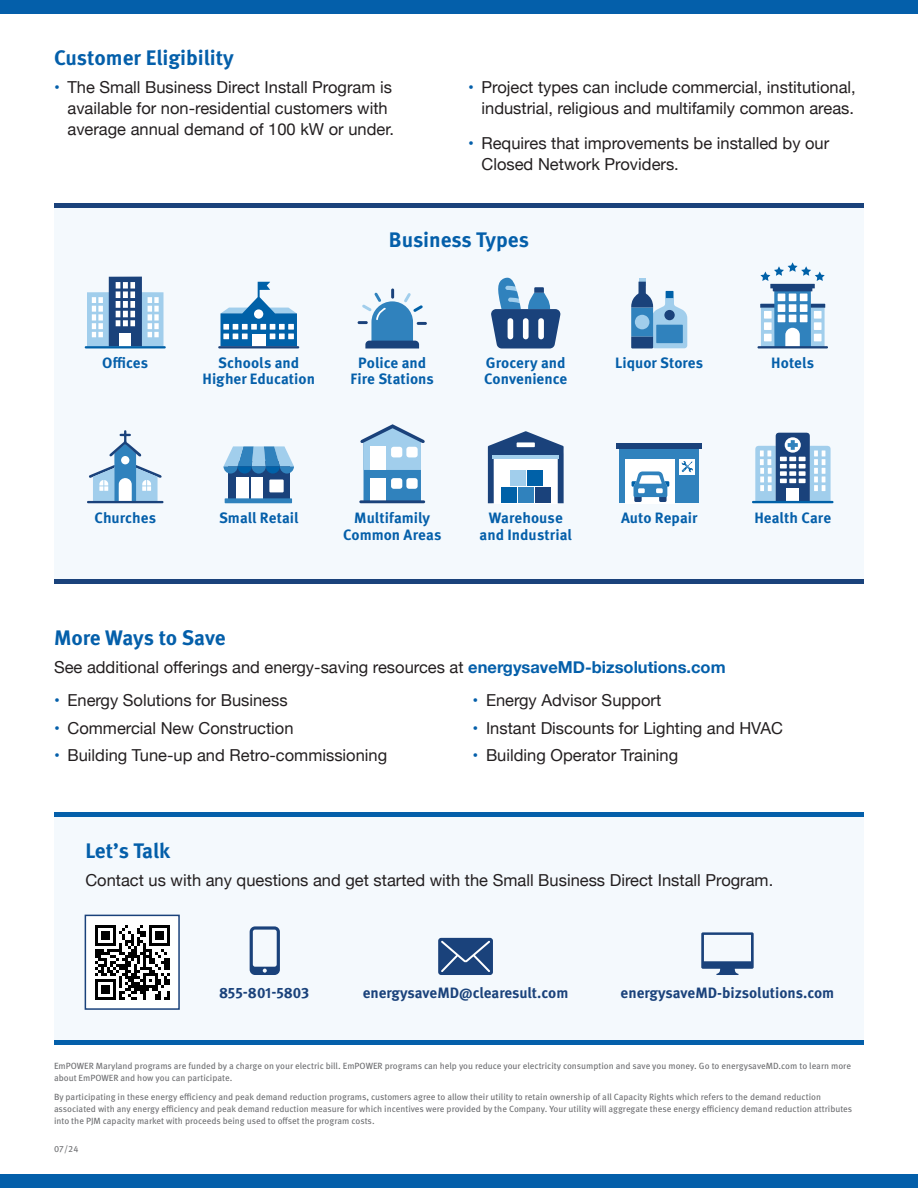
<style>
.page{position:relative;width:918px;height:1188px;background:#fff}
.page>*{position:absolute;margin:0;border:0;box-sizing:border-box;transform-origin:0 0}
.Subheads{font:700 21px "Meta Pro";letter-spacing:-.005em;color:#045faa}
.Body_Copy{font:16.5px/21px "Helvetica Neue";color:#231f20}
.t1{font:700 15px/16.5px "Meta Pro";color:#045faa;text-align:center}
.Body_Copy-2{font:700 15px "Meta Pro";color:#1a427b}
.t2{font:9px/12px "Meta Pro";color:#6c6d70}
.s1{color:#045faa}
.s2{font-weight:700;color:#045faa}
</style>
<div class="page">
<div style="left:0;top:1174px;width:918px;height:14px;background:#045faa"></div>
<div style="left:0;top:0;width:918px;height:14px;background:#045faa"></div>
<div style="left:54px;top:815px;width:810px;height:228px;background:#f4f9fd"></div>
<svg style="left:438px;top:938px;width:55px;height:37px;background:#335689"></svg>
<svg style="left:701px;top:932px;width:53px;height:43px"></svg>
<svg style="left:250px;top:926px;width:30px;height:49px"></svg>
<div style="left:54px;top:812px;width:810px;height:5px;background:#045faa"></div>
<div style="left:54px;top:1040px;width:810px;height:5px;background:#045faa"></div>
<div style="left:54px;top:206px;width:810px;height:376px;background:#f4f9fd"></div>
<svg style="left:87px;top:430px;width:77px;height:73px"></svg>
<svg style="left:85px;top:277px;width:81px;height:72px"></svg>
<svg style="left:218px;top:282px;width:81px;height:67px"></svg>
<div style="left:228px;top:461px;width:62px;height:38px;background:#1a427b"></div>
<div style="left:269px;top:480px;width:15px;height:12px;background:#fff"></div>
<svg style="left:223px;top:446px;width:71px;height:28px"></svg>
<div style="left:237px;top:478px;width:26px;height:22px;background:#fff"></div>
<hr style="left:249px;top:477px;width:2px;height:23px;background:#1a427b">
<svg style="left:225px;top:498px;width:67px;height:5px"></svg>
<svg style="left:491px;top:277px;width:70px;height:71px"></svg>
<svg style="left:488px;top:431px;width:76px;height:72px"></svg>
<hr style="left:492px;top:455px;width:67px;height:3px;background:#a1ceec">
<div style="left:517px;top:442px;width:18px;height:5px;background:#fff"></div>
<div style="left:501px;top:488px;width:15px;height:15px;background:#0061a8"></div>
<div style="left:518px;top:488px;width:15px;height:15px;background:#3082bd"></div>
<div style="left:535px;top:488px;width:16px;height:15px;background:#1a427b"></div>
<div style="left:510px;top:471px;width:15px;height:15px;background:#a1ceec"></div>
<div style="left:527px;top:471px;width:16px;height:15px;background:#0061a8"></div>
<svg style="left:639px;top:279px;width:6px;height:3px"></svg>
<svg style="left:631px;top:282px;width:56px;height:66px"></svg>
<div style="left:619px;top:448px;width:80px;height:55px;background:#3082bd"></div>
<div style="left:616px;top:444px;width:86px;height:5px;background:#1a427b"></div>
<div style="left:626px;top:459px;width:49px;height:44px;background:#fff"></div>
<svg style="left:632px;top:471px;width:37px;height:31px"></svg>
<div style="left:680px;top:459px;width:15px;height:15px;background:#fff"></div>
<svg style="left:682px;top:461px;width:11px;height:11px"></svg>
<svg style="left:757px;top:262px;width:71px;height:87px"></svg>
<svg style="left:752px;top:433px;width:82px;height:70px"></svg>
<svg style="left:358px;top:289px;width:69px;height:59px"></svg>
<svg style="left:359px;top:424px;width:66px;height:79px"></svg>
<div style="left:54px;top:203px;width:810px;height:5px;background:#1a427b"></div>
<div style="left:54px;top:579px;width:810px;height:5px;background:#1a427b"></div>
<div style="left:85px;top:915px;width:94px;height:94px;background:#fff"></div>
<svg style="left:95px;top:925px;width:75px;height:75px"></svg>
<hr style="left:95px;top:997px;width:21px;height:3px;background:#000">
<div style="left:101px;top:985px;width:9px;height:9px;background:#000"></div>
<div style="left:85px;top:915px;width:95px;height:95px;border:2px solid #1a427b"></div>
<p class="Subheads" style="left:54px;top:45px;width:181px">Customer Eligibility</p>
<p class="Body_Copy" style="left:68px;top:78px;width:328px;text-indent:-14px"><span class="s1">•</span> The Small Business Direct Install Program is available for non-residential customers with average annual demand of 100 kW or under.</p>
<p class="Body_Copy" style="left:468px;top:78px;width:389px;text-align:right"><span class="s1">•</span> Project types can include commercial, institutional, industrial, religious and multifamily common areas.</p>
<p class="Body_Copy" style="left:482px;top:133px;width:349px;text-indent:-14px"><span class="s1">•</span> Requires that improvements be installed by our<br>Closed Network Providers.</p>
<p class="Subheads" style="left:389px;top:226px;width:142px">Business Types</p>
<p class="t1" style="left:102px;top:355px;width:48px">Offices</p>
<p class="t1" style="left:202px;top:355px;width:114px">Schools and<br>Higher Education</p>
<p class="t1" style="left:351px;top:355px;width:85px">Police and<br>Fire Stations</p>
<p class="t1" style="left:484px;top:355px;width:85px;text-align:left">Grocery and<br>Convenience</p>
<p class="t1" style="left:615px;top:355px;width:90px">Liquor Stores</p>
<p class="t1" style="left:771px;top:355px;width:44px">Hotels</p>
<p class="t1" style="left:94px;top:510px;width:63px">Churches</p>
<p class="t1" style="left:219px;top:510px;width:81px">Small Retail</p>
<p class="t1" style="left:343px;top:510px;width:100px">Multifamily<br>Common Areas</p>
<p class="t1" style="left:480px;top:510px;width:94px">Warehouse and Industrial</p>
<p class="t1" style="left:621px;top:510px;width:78px">Auto Repair</p>
<p class="t1" style="left:754px;top:510px;width:78px">Health Care</p>
<p class="Subheads" style="left:54px;top:624px;width:173px">More Ways to Save</p>
<p class="Body_Copy" style="left:54px;top:657px;width:673px">See additional offerings and energy-saving resources at <span class="s2">energysaveMD-bizsolutions.com</span></p>
<p class="Body_Copy" style="left:54px;top:690px;width:235px"><span class="s1">•</span> Energy Solutions for Business</p>
<p class="Body_Copy" style="left:54px;top:718px;width:241px"><span class="s1">•</span> Commercial New Construction</p>
<p class="Body_Copy" style="left:54px;top:746px;width:335px"><span class="s1">•</span> Building Tune-up and Retro-commissioning</p>
<p class="Body_Copy" style="left:472px;top:690px;width:190px"><span class="s1">•</span> Energy Advisor Support</p>
<p class="Body_Copy" style="left:472px;top:718px;width:312px"><span class="s1">•</span> Instant Discounts for Lighting and HVAC</p>
<p class="Body_Copy" style="left:472px;top:746px;width:207px"><span class="s1">•</span> Building Operator Training</p>
<p class="Subheads" style="left:85px;top:837px;width:86px">Let’s Talk</p>
<p class="Body_Copy" style="left:85px;top:870px;width:689px">Contact us with any questions and get started with the Small Business Direct Install Program.</p>
<p class="Body_Copy-2" style="left:219px;top:983px;width:92px">855-801-5803</p>
<p class="Body_Copy-2" style="left:363px;top:983px;width:207px">energysaveMD@clearesult.com</p>
<p class="Body_Copy-2" style="left:621px;top:983px;width:215px">energysaveMD-bizsolutions.com</p>
<p class="t2" style="left:54px;top:1060px;width:799px">EmPOWER Maryland programs are funded by a charge on your electric bill. EmPOWER programs can help you reduce your electricity consumption and save you money. Go to energysaveMD.com to learn more about EmPOWER and how you can participate.</p>
<p class="t2" style="left:54px;top:1091px;width:800px">By participating in these energy efficiency and peak demand reduction programs, customers agree to allow their utility to retain ownership of all Capacity Rights which refers to the demand reduction associated with any energy efficiency and peak demand reduction measure for which incentives were provided by the Company. Your utility will aggregate these energy efficiency demand reduction attributes into the PJM capacity market with proceeds being used to offset the program costs.</p>
<p class="t2" style="left:54px;top:1143px;width:26px">07/24</p>
</div>
